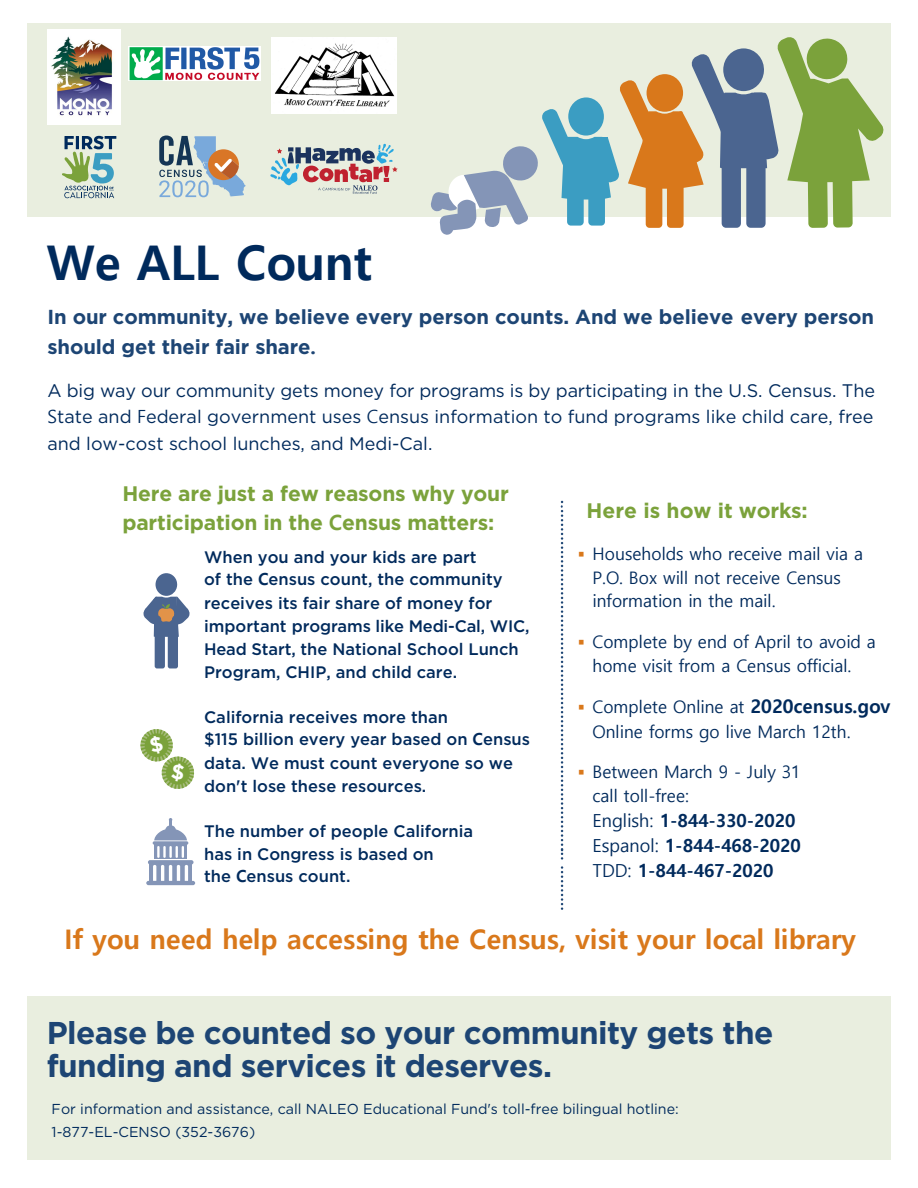
<style>
.page{position:relative;width:918px;height:1188px;background:#fff}
.page>*{position:absolute;margin:0;border:0;box-sizing:border-box;transform-origin:0 0}
.t1{font:700 47.85px "Malgun Gothic";letter-spacing:-.005em;color:#002a5c}
.t2{font:700 31.5px/32.8px "Gotham";letter-spacing:-.02em;color:#1d4574}
.t3{font:700 27px "Malgun Gothic";color:#d9781b}
.t4{font:700 21px/28.3px "Gotham";letter-spacing:-.01em;color:#7ba23b}
.t5{font:700 20.25px/29.8px "Gotham";letter-spacing:-.005em;color:#1d4574}
.t6{font:18.15px/26.8px "Gotham";color:#002a5c;text-align:justify}
.t7{font:700 18px/24.9px "Malgun Gothic";color:#002a5c}
.t8{font:17.25px/23.9px "Malgun Gothic";color:#002a5c}
.t9{font:500 16.65px/23.1px "Gotham";color:#002a5c}
.t10{font:14.4px/22.4px "Gotham";color:#002a5c}
.s1{font-family:"Malgun Gothic"}
.s2{font-family:"Malgun Gothic";font-weight:700}
.s3{color:#d9781b}
.s4{font-weight:700;font-size:18.75px}
.s5{font-weight:400}
</style>
<div class="page">
<div style="left:27px;top:24px;width:864px;height:193px;background:#e5ebd9"></div>
<svg style="left:159px;top:136px;width:87px;height:61px"></svg>
<svg style="left:431px;top:37px;width:453px;height:198px"></svg>
<div style="left:568px;top:97px;width:36px;height:39px;background:#3b9dc2;border-radius:50%"></div>
<svg style="left:62px;top:136px;width:54px;height:62px"></svg>
<svg style="left:561px;top:866px;width:2px;height:44px"></svg>
<svg style="left:561px;top:501px;width:2px;height:359px"></svg>
<div style="left:154px;top:844px;width:33px;height:15px;background:#8495b7"></div>
<svg style="left:157px;top:846px;width:27px;height:12px"></svg>
<svg style="left:153px;top:841px;width:35px;height:4px"></svg>
<svg style="left:149px;top:864px;width:43px;height:17px"></svg>
<hr style="left:169px;top:865px;width:3px;height:17px;background:#fff;border-radius:2px">
<hr style="left:161px;top:865px;width:3px;height:17px;background:#fff;border-radius:2px">
<hr style="left:185px;top:865px;width:3px;height:17px;background:#fff;border-radius:2px">
<hr style="left:153px;top:865px;width:3px;height:17px;background:#fff;border-radius:2px">
<hr style="left:177px;top:865px;width:3px;height:17px;background:#fff;border-radius:2px">
<hr style="left:146px;top:881px;width:49px;height:4px;background:#8495b7;border-radius:2px">
<svg style="left:148px;top:860px;width:46px;height:4px"></svg>
<svg style="left:154px;top:818px;width:33px;height:22px"></svg>
<svg style="left:143px;top:573px;width:47px;height:95px"></svg>
<div style="left:27px;top:997px;width:864px;height:163px;background:#e5ebd9"></div>
<svg style="left:270px;top:144px;width:128px;height:50px"></svg>
<img style="left:48px;top:29px;width:72px;height:95px">
<img style="left:128px;top:46px;width:132px;height:34px">
<img style="left:271px;top:37px;width:125px;height:76px">
<svg style="left:140px;top:729px;width:55px;height:60px"></svg>
<h1 class="t1" style="left:46px;top:234px;width:327px">We ALL Count</h1>
<p class="t5" style="left:47px;top:302px;width:828px">In our community, we believe every person counts. And we believe every person should get their fair share<span class="s1">.</span></p>
<p class="t6" style="left:47px;top:377px;width:829px">A big way our community gets money for programs is by participating in the U.S. Census. The <span class="s1">S</span>tate and <span class="s1">F</span>ederal government uses <span class="s1">C</span>ensus information to fund programs like child care, free and low-cost school lunches, and Medi-Cal.</p>
<p class="t4" style="left:122px;top:480px;width:388px">Here are just a few reasons why your participation in the <span class="s1">C</span>ensus matters:</p>
<p class="t9" style="left:204px;top:545px;width:327px">When you and your kids are part<br>of the <span class="s2">C</span>ensus count, the community receives its fair share of money for important programs like Medi-Cal, WIC, Head Start, the National School Lunch Program, CHIP, and child care.</p>
<p class="t9" style="left:204px;top:705px;width:327px">California receives more than<br>$115 billion every year based on <span class="s2">C</span>ensus data. We must count everyone so we don't lose these resources.</p>
<p class="t9" style="left:204px;top:819px;width:271px">The number of people California has in Congress is based on<br>the <span class="s2">C</span>ensus count.</p>
<p class="t4" style="left:587px;top:496px;width:223px">Here is how it works:</p>
<p class="t8" style="left:593px;top:542px;width:272px;text-indent:-15px"><span class="s3">▪</span> Households who receive mail via a<br>P.O. Box will not receive Census information in the mail.</p>
<p class="t8" style="left:578px;top:630px;width:299px;text-align:center"><span class="s3">▪</span> Complete by end of April to avoid a home visit from a Census official.</p>
<p class="t8" style="left:593px;top:695px;width:300px;line-height:24.3px;text-indent:-15px"><span class="s3">▪</span> Complete Online at <span class="s4">2020census.gov<br></span>Online forms go live March 12th.</p>
<p class="t8" style="left:593px;top:761px;width:210px;text-indent:-15px"><span class="s3">▪</span> Between March 9 - July 31 call toll-free:</p>
<p class="t7" style="left:593px;top:808px;width:210px"><span class="s5">English:</span> 1-844-330-2020<br><span class="s5">Espanol:</span> 1-844-468-2020<br><span class="s5">TDD:</span> 1-844-467-2020</p>
<h3 class="t3" style="left:64px;top:923px;width:793px">If you need help accessing the Census, visit your local library</h3>
<h2 class="t2" style="left:47px;top:1016px;width:728px">Please be counted so your community gets the funding and services it deserves.</h2>
<p class="t10" style="left:52px;top:1098px;width:629px">For information and assistance, call NALEO Educational Fund's toll-free bilingual hotline:<br>1-877-EL-CENSO (352-3676)</p>
</div>
